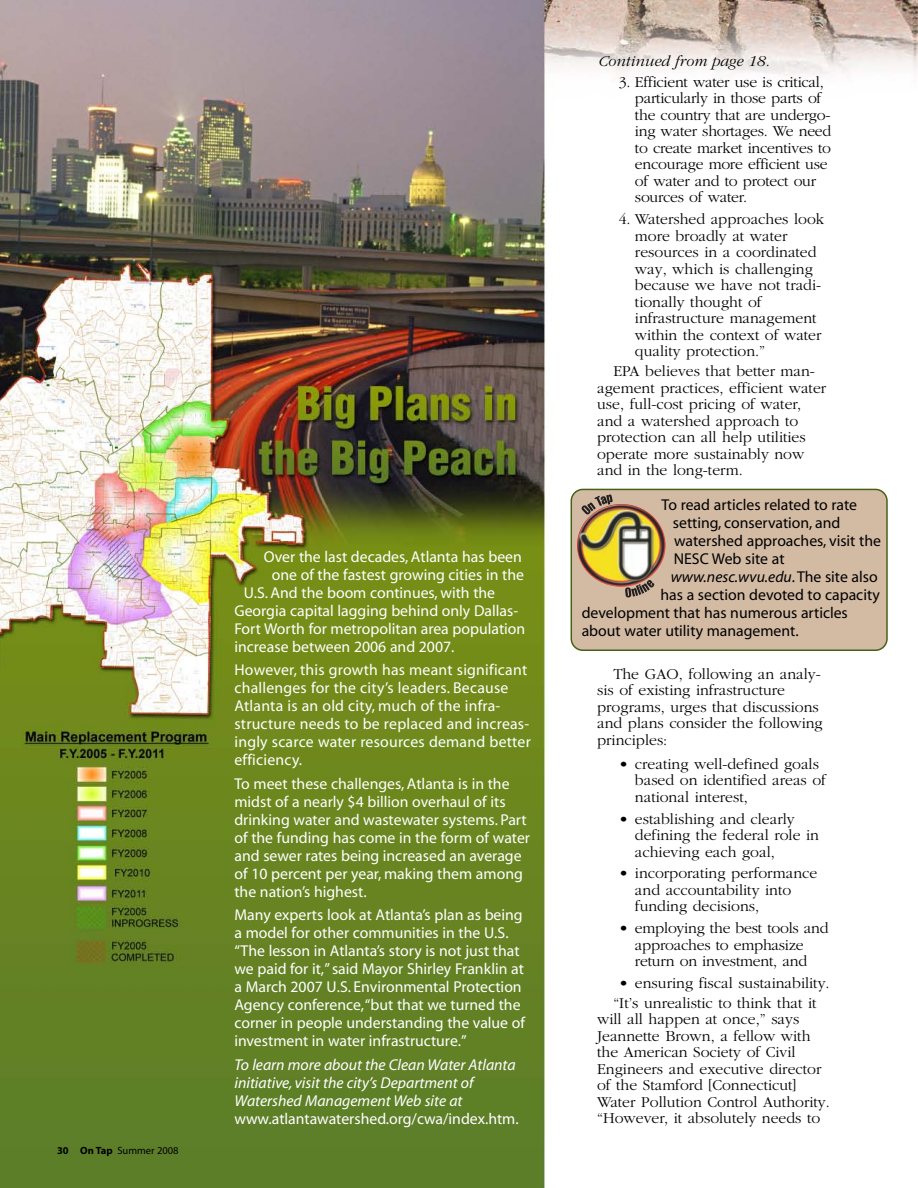
<style>
.page{position:relative;width:918px;height:1188px;background:#fff}
.page>*{position:absolute;margin:0;border:0;box-sizing:border-box;transform-origin:0 0}
.t1{font:300 15.75px/16.5px "Garamond";color:#000}
.t2{font:15.75px/18px "Myriad";color:#fff}
.t3{font:15.75px "Myriad";color:#000}
.t4{font:italic 15.75px/18px "Myriad";color:#fff}
.t5{font:italic 15.75px "Myriad";color:#000}
.t6{font:italic 300 15.75px "Garamond";color:#000}
.t7{font:10.5px "Myriad";color:#000}
.s1{font-weight:700}
.s2{font-style:normal}
</style>
<div class="page">
<img style="left:0;top:0;width:918px;height:1188px">
<div style="left:571px;top:489px;width:317px;height:162px;background:#d2baa3"></div>
<svg style="left:581px;top:495px;width:32px;height:20px"></svg>
<svg style="left:625px;top:580px;width:30px;height:17px"></svg>
<img style="left:578px;top:504px;width:87px;height:82px;border-radius:50%">
<p class="t7" style="left:57px;top:1146px;width:123px"><span class="s1">30 On Tap</span> Summer 2008</p>
<p class="t2" style="left:264px;top:549px;width:260px">Over the last decades, Atlanta has been</p>
<p class="t2" style="left:272px;top:567px;width:254px">one of the fastest growing cities in the</p>
<p class="t2" style="left:244px;top:585px;width:253px">U.S. And the boom continues, with the</p>
<p class="t2" style="left:234px;top:603px;width:285px">Georgia capital lagging behind only Dallas-</p>
<p class="t2" style="left:234px;top:621px;width:292px">Fort Worth for metropolitan area population</p>
<p class="t2" style="left:234px;top:639px;width:222px">increase between 2006 and 2007.</p>
<p class="t2" style="left:234px;top:663px;width:298px">However, this growth has meant significant challenges for the city’s leaders. Because Atlanta is an old city, much of the infra&shy;structure needs to be replaced and increas&shy;ingly scarce water resources demand better efficiency.</p>
<p class="t2" style="left:234px;top:776px;width:297px">To meet these challenges, Atlanta is in the midst of a nearly $4 billion overhaul of its drinking water and wastewater systems. Part of the funding has come in the form of water and sewer rates being increased an average of 10 percent per year, making them among the nation’s highest.</p>
<p class="t2" style="left:234px;top:907px;width:292px">Many experts look at Atlanta’s plan as being a model for other communities in the U.S. “The lesson in Atlanta’s story is not just that we paid for it,” said Mayor Shirley Franklin at a March 2007 U.S. Environmental Protection Agency conference,“but that we turned the corner in people understanding the value of investment in water infrastructure.”</p>
<p class="t4" style="left:234px;top:1057px;width:283px">To learn more about the Clean Water Atlanta initiative, visit the city’s Department of<br>Watershed Management Web site at</p>
<p class="t2" style="left:234px;top:1111px;width:286px">www.atlantawatershed.org/cwa/index.htm.</p>
<p class="t6" style="left:598px;top:52px;width:173px">Continued from page 18.</p>
<p class="t1" style="left:635px;top:73px;width:198px;text-indent:-16px">3. Efficient water use is critical, particularly in those parts of the country that are undergo&shy;ing water shortages. We need to create market incentives to encourage more efficient use of water and to protect our sources of water.</p>
<p class="t1" style="left:635px;top:211px;width:191px;text-indent:-16px">4. Watershed approaches look more broadly at water resources in a coordinated way, which is challenging because we have not tradi&shy;tionally thought of infrastructure management within the context of water quality protection.”</p>
<p class="t1" style="left:597px;top:362px;width:231px;text-indent:16px">EPA believes that better man&shy;agement practices, efficient water use, full-cost pricing of water, and a watershed approach to protection can all help utilities operate more sustainably now and in the long-term.</p>
<p class="t3" style="left:662px;top:499px;width:197px">To read articles related to rate</p>
<p class="t3" style="left:673px;top:517px;width:169px">setting, conservation, and</p>
<p class="t3" style="left:674px;top:535px;width:208px">watershed approaches, visit the</p>
<p class="t3" style="left:674px;top:553px;width:112px">NESC Web site at</p>
<p class="t5" style="left:671px;top:571px;width:208px">www.nesc.wvu.edu<span class="s2">. The site also</span></p>
<p class="t3" style="left:660px;top:589px;width:221px">has a section devoted to capacity</p>
<p class="t3" style="left:582px;top:607px;width:268px">development that has numerous articles</p>
<p class="t3" style="left:582px;top:625px;width:218px">about water utility management.</p>
<p class="t1" style="left:597px;top:665px;width:227px;text-indent:16px">The GAO, following an analy&shy;sis of existing infrastructure programs, urges that discussions and plans consider the following principles:</p>
<p class="t1" style="left:635px;top:755px;width:193px;text-indent:-16px">• creating well-defined goals based on identified areas of national interest,</p>
<p class="t1" style="left:635px;top:810px;width:186px;text-indent:-16px">• establishing and clearly defining the federal role in achieving each goal,</p>
<p class="t1" style="left:635px;top:865px;width:184px;text-indent:-16px">• incorporating performance and accountability into funding decisions,</p>
<p class="t1" style="left:619px;top:920px;width:211px;text-align:center">• employing the best tools and approaches to emphasize return on investment, and</p>
<p class="t1" style="left:613px;top:973px;width:218px;line-height:19.8px;text-indent:5px">• ensuring fiscal sustainability. “It’s unrealistic to think that it</p>
<p class="t1" style="left:597px;top:1011px;width:234px">will all happen at once,” says<br>Jeannette Brown, a fellow with the American Society of Civil<br>Engineers and executive director of the Stamford [Connecticut]<br>Water Pollution Control Authority. “However, it absolutely needs to</p>
</div>
